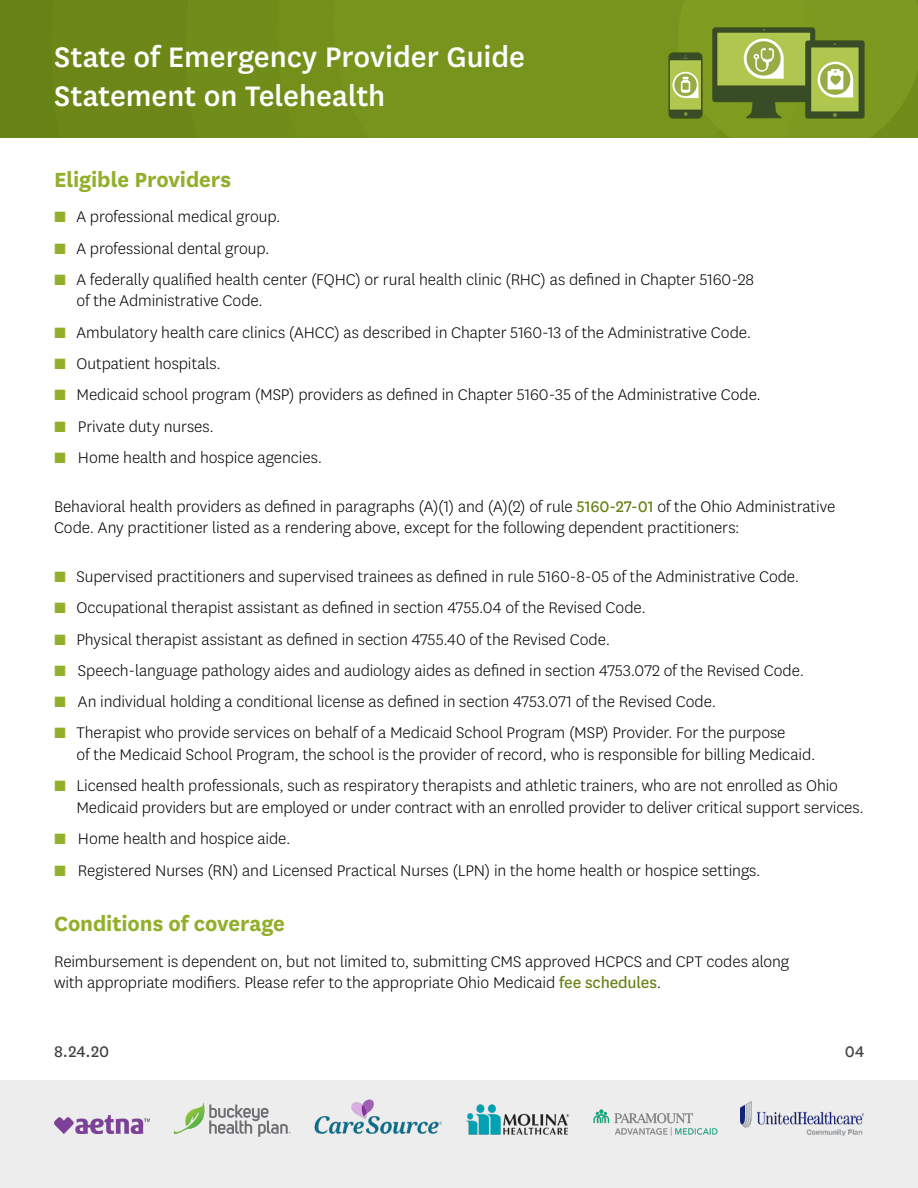
<style>
.page{position:relative;width:918px;height:1188px;background:#fff}
.page>*{position:absolute;margin:0;border:0;box-sizing:border-box;transform-origin:0 0}
.t1{font:500 33px/39px "Centene Sans";color:#fff}
.t2{font:700 24px "Centene Sans";letter-spacing:-.005em;color:#92af2b}
.t3{font:300 18px/21.6px "Centene Sans";letter-spacing:-.005em;color:#000}
.t4{font:18px "Centene Sans";color:#414042}
.s1{font-family:"Proxima Nova";font-weight:400;color:#92af2b}
.s2{font-weight:400;color:#678215}
</style>
<div class="page">
<div style="left:0;top:1080px;width:918px;height:108px;background:#ededee"></div>
<img style="left:315px;top:1099px;width:126px;height:35px">
<img style="left:466px;top:1104px;width:104px;height:31px">
<img style="left:594px;top:1110px;width:123px;height:25px">
<img style="left:741px;top:1102px;width:123px;height:33px">
<img style="left:54px;top:1116px;width:95px;height:18px">
<svg style="left:174px;top:1103px;width:117px;height:34px"></svg>
<div style="left:0;top:0;width:918px;height:138px;background:#678215"></div>
<div style="left:276px;top:0;width:642px;height:138px;background:#77941d"></div>
<img style="left:652px;top:20px;width:229px;height:109px">
<h1 class="t1" style="left:54px;top:36px;width:473px">State of Emergency Provider Guide<br>Statement on Telehealth</h1>
<h2 class="t2" style="left:54px;top:163px;width:179px">Eligible Providers</h2>
<p class="t3" style="left:54px;top:205px;width:228px"><span class="s1">■</span> A professional medical group.</p>
<p class="t3" style="left:54px;top:237px;width:217px"><span class="s1">■</span> A professional dental group.</p>
<p class="t3" style="left:76px;top:268px;width:679px;text-indent:-22px"><span class="s1">■</span> A federally qualified health center (FQHC) or rural health clinic (RHC) as defined in Chapter 5160-28 of the Administrative Code.</p>
<p class="t3" style="left:54px;top:321px;width:699px"><span class="s1">■</span> Ambulatory health care clinics (AHCC) as described in Chapter 5160-13 of the Administrative Code.</p>
<p class="t3" style="left:54px;top:352px;width:169px"><span class="s1">■</span> Outpatient hospitals.</p>
<p class="t3" style="left:54px;top:384px;width:709px"><span class="s1">■</span> Medicaid school program (MSP) providers as defined in Chapter 5160-35 of the Administrative Code.</p>
<p class="t3" style="left:54px;top:415px;width:162px"><span class="s1">■</span> Private duty nurses.</p>
<p class="t3" style="left:54px;top:446px;width:270px"><span class="s1">■</span> Home health and hospice agencies.</p>
<p class="t3" style="left:54px;top:495px;width:783px">Behavioral health providers as defined in paragraphs (A)(1) and (A)(2) of rule <span class="s2">5160-27-01</span> of the Ohio Administrative<br>Code. Any practitioner listed as a rendering above, except for the following dependent practitioners:</p>
<p class="t3" style="left:54px;top:565px;width:747px"><span class="s1">■</span> Supervised practitioners and supervised trainees as defined in rule 5160-8-05 of the Administrative Code.</p>
<p class="t3" style="left:54px;top:596px;width:593px"><span class="s1">■</span> Occupational therapist assistant as defined in section 4755.04 of the Revised Code.</p>
<p class="t3" style="left:54px;top:628px;width:558px"><span class="s1">■</span> Physical therapist assistant as defined in section 4755.40 of the Revised Code.</p>
<p class="t3" style="left:54px;top:659px;width:752px"><span class="s1">■</span> Speech-language pathology aides and audiology aides as defined in section 4753.072 of the Revised Code.</p>
<p class="t3" style="left:54px;top:690px;width:664px"><span class="s1">■</span> An individual holding a conditional license as defined in section 4753.071 of the Revised Code.</p>
<p class="t3" style="left:76px;top:722px;width:740px;text-indent:-22px"><span class="s1">■</span> Therapist who provide services on behalf of a Medicaid School Program (MSP) Provider. For the purpose<br>of the Medicaid School Program, the school is the provider of record, who is responsible for billing Medicaid.</p>
<p class="t3" style="left:76px;top:775px;width:789px;text-indent:-22px"><span class="s1">■</span> Licensed health professionals, such as respiratory therapists and athletic trainers, who are not enrolled as Ohio<br>Medicaid providers but are employed or under contract with an enrolled provider to deliver critical support services.</p>
<p class="t3" style="left:54px;top:827px;width:238px"><span class="s1">■</span> Home health and hospice aide.</p>
<p class="t3" style="left:54px;top:859px;width:708px"><span class="s1">■</span> Registered Nurses (RN) and Licensed Practical Nurses (LPN) in the home health or hospice settings.</p>
<h2 class="t2" style="left:54px;top:907px;width:232px">Conditions of coverage</h2>
<p class="t3" style="left:54px;top:950px;width:737px">Reimbursement is dependent on, but not limited to, submitting CMS approved HCPCS and CPT codes along with appropriate modifiers. Please refer to the appropriate Ohio Medicaid <span class="s2">fee schedules</span>.</p>
<p class="t4" style="left:54px;top:1039px;width:57px">8.24.20</p>
<p class="t4" style="left:845px;top:1039px;width:21px">04</p>
</div>
